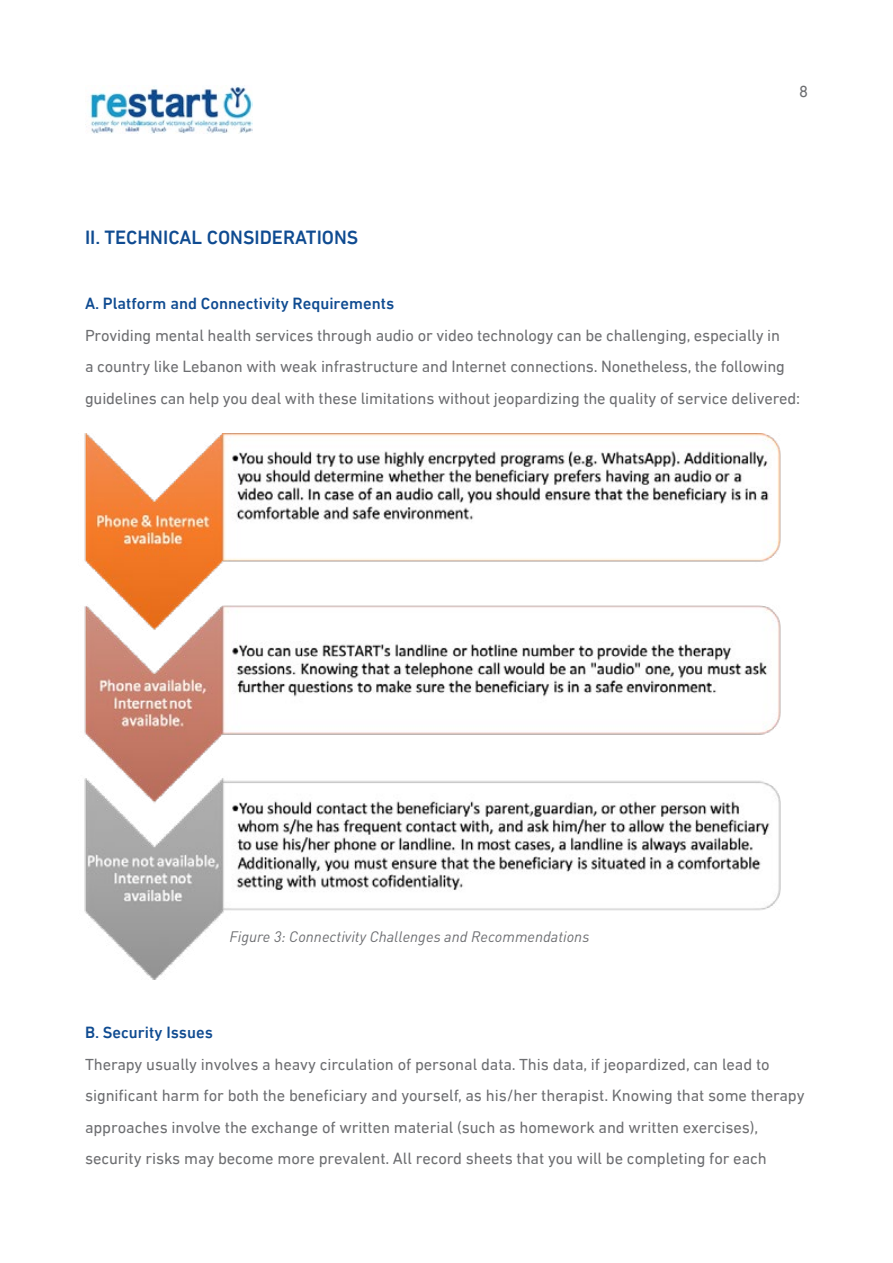
<style>
.page{position:relative;width:893px;height:1263px;background:#fff}
.page>*{position:absolute;margin:0;border:0;box-sizing:border-box;transform-origin:0 0}
.t1{font:500 19.5px "DIN Next LTW23";color:#0f4b91}
.t2{font:16.5px/31.5px "DIN Next LTW23";letter-spacing:-.01em;color:#6d6e71}
.t3{font:500 16.5px "DIN Next LTW23";color:#0f4b91}
.t4{font:italic 15px "DIN";color:#6d6e71}
</style>
<div class="page">
<img style="left:85px;top:85px;width:167px;height:49px">
<img style="left:84px;top:434px;width:697px;height:545px">
<p class="t1" style="left:85px;top:226px;width:275px">II. TECHNICAL CONSIDERATIONS</p>
<p class="t2" style="left:799px;top:76px;width:10px">8</p>
<p class="t3" style="left:85px;top:294px;width:311px">A. Platform and Connectivity Requirements</p>
<p class="t2" style="left:85px;top:319px;width:717px">Providing mental health services through audio or video technology can be challenging, especially in<br>a country like Lebanon with weak infrastructure and Internet connections. Nonetheless, the following guidelines can help you deal with these limitations without jeopardizing the quality of service delivered:</p>
<p class="t4" style="left:230px;top:927px;width:361px">Figure 3: Connectivity Challenges and Recommendations</p>
<p class="t3" style="left:85px;top:1023px;width:129px">B. Security Issues</p>
<p class="t2" style="left:85px;top:1048px;width:721px">Therapy usually involves a heavy circulation of personal data. This data, if jeopardized, can lead to significant harm for both the beneficiary and yourself, as his/her therapist. Knowing that some therapy approaches involve the exchange of written material (such as homework and written exercises), security risks may become more prevalent. All record sheets that you will be completing for each</p>
</div>
